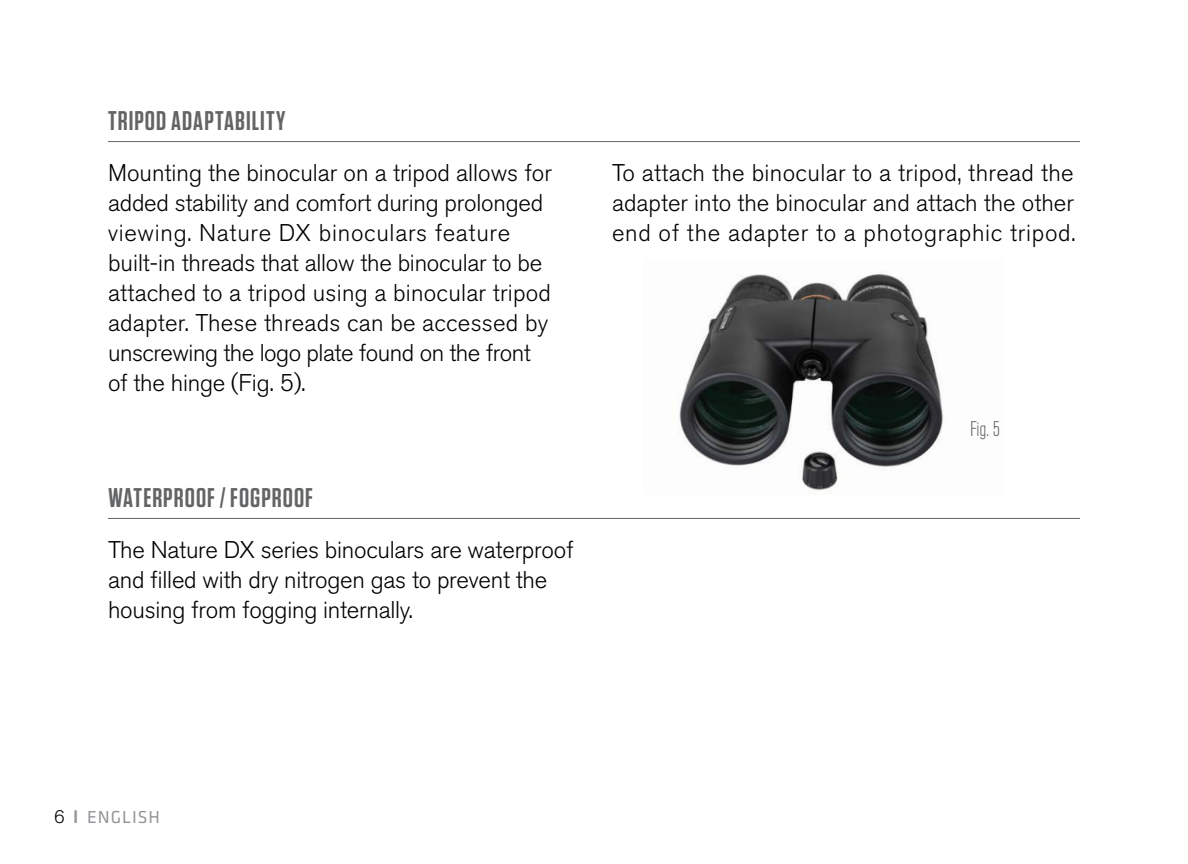
<style>
.page{position:relative;width:1188px;height:864px;background:#fff}
.page>*{position:absolute;margin:0;border:0;box-sizing:border-box;transform-origin:0 0}
.t1{font:600 27px "Tungsten";letter-spacing:.035em;color:#636466}
.t2{font:300 24px/30px "Akzidenz Grotesk Pro";letter-spacing:-.01em;color:#000}
.t3{font:300 condensed 21px "Akzidenz Grotesk Pro";color:#636466}
.t4{font:18px "Klavika Basic";letter-spacing:.05em;color:#939598}
.s1{font-family:"Akzidenz Grotesk Pro";font-weight:300;color:#000}
.s2{font-family:"Akzidenz Grotesk Pro";font-weight:500}
</style>
<div class="page">
<img style="left:679px;top:273px;width:265px;height:218px">
<hr style="left:108px;top:141px;width:972px;height:1px;background:#636466">
<hr style="left:108px;top:518px;width:972px;height:1px;background:#636466">
<p class="t1" style="left:108px;top:107px;width:179px">TRIPOD ADAPTABILITY</p>
<p class="t2" style="left:108px;top:157px;width:445px">Mounting the binocular on a tripod allows for added stability and comfort during prolonged viewing. Nature DX binoculars feature built-in threads that allow the binocular to be attached to a tripod using a binocular tripod adapter. These threads can be accessed by unscrewing the logo plate found on the front of the hinge (Fig. 5).</p>
<p class="t2" style="left:612px;top:157px;width:465px;text-align:justify">To attach the binocular to a tripod, thread the adapter into the binocular and attach the other end of the adapter to a photographic tripod.</p>
<p class="t1" style="left:108px;top:484px;width:206px">WATERPROOF / FOGPROOF</p>
<p class="t2" style="left:108px;top:534px;width:467px">The Nature DX series binoculars are waterproof and filled with dry nitrogen gas to prevent the housing from fogging internally.</p>
<p class="t4" style="left:54px;top:805px;width:107px"><span class="s1">6</span> <span class="s2">I</span> ENGLISH</p>
<p class="t3" style="left:970px;top:415px;width:32px">Fig. 5</p>
</div>
